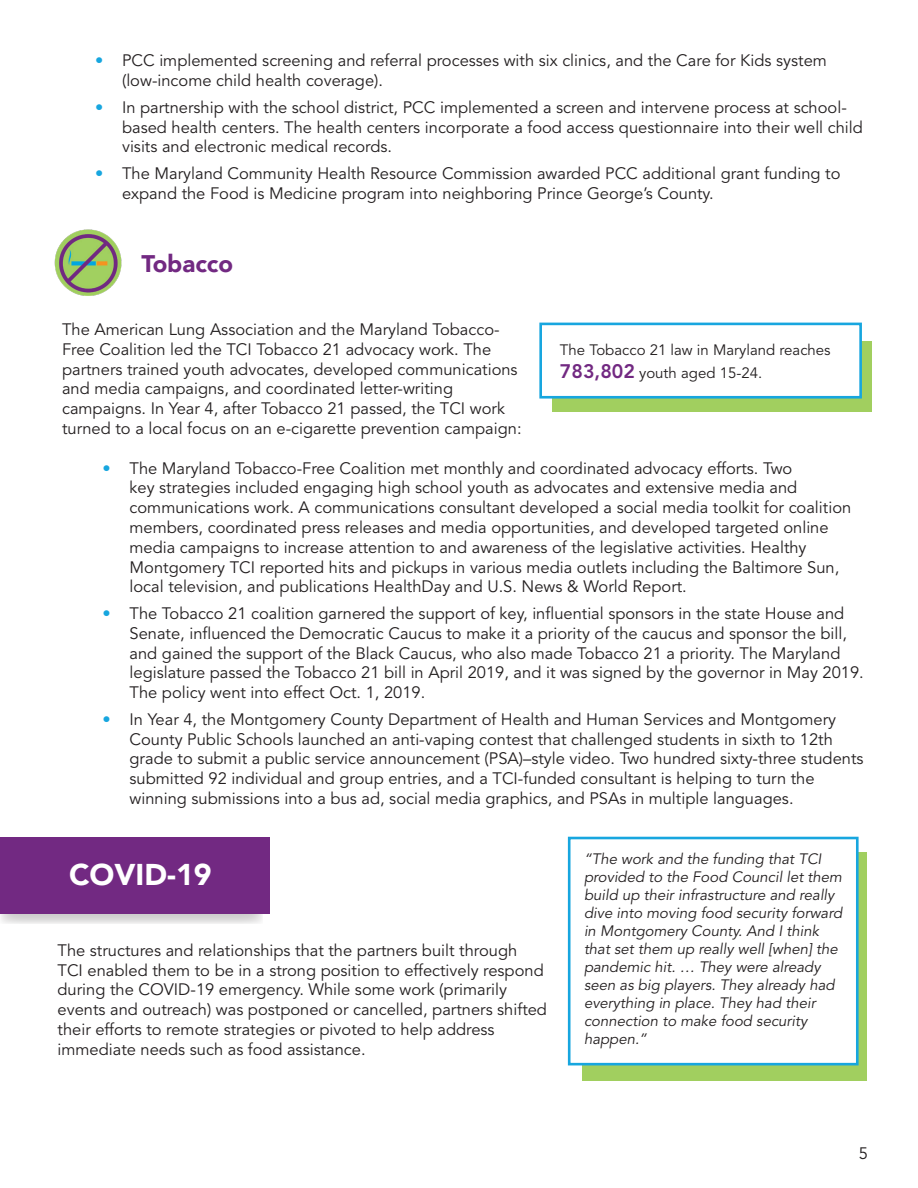
<style>
.page{position:relative;width:918px;height:1188px;background:#fff}
.page>*{position:absolute;margin:0;border:0;box-sizing:border-box;transform-origin:0 0}
.t1{font:900 30px "Avenir";color:#fff}
.Body_Text{font:900 24px "Avenir";color:#722982}
.Body_Text-2{font:16.5px/19.8px "Avenir LT Std";color:#231f20}
.Box_Font{font:italic 15px/18px "Avenir LT Std";color:#231f20}
.Body_Text-3{font:15px/23.4px "Avenir LT Std";color:#231f20}
.s1{color:#17a6df}
.s2{font-weight:800;font-size:19.5px;color:#722982}
</style>
<div class="page">
<div style="left:552px;top:341px;width:319px;height:71px;background:#a1cf5f"></div>
<div style="left:541px;top:324px;width:320px;height:73px;background:#fff"></div>
<div style="left:539px;top:323px;width:323px;height:76px;border:3px solid #17a6df"></div>
<img style="left:54px;top:229px;width:68px;height:67px">
<div style="left:582px;top:852px;width:285px;height:229px;background:#a1cf5f"></div>
<div style="left:569px;top:838px;width:288px;height:226px;background:#fff"></div>
<div style="left:568px;top:837px;width:291px;height:228px;border:3px solid #17a6df"></div>
<svg style="left:1px;top:914px;width:261px;height:10px;background:#dddcdc"></svg>
<div style="left:0;top:837px;width:269px;height:77px;background:#722982"></div>
<p class="Body_Text-2" style="left:122px;top:51px;width:706px;text-indent:-27px"><span class="s1">•</span> PCC implemented screening and referral processes with six clinics, and the Care for Kids system (low-income child health coverage).</p>
<p class="Body_Text-2" style="left:122px;top:98px;width:742px;text-indent:-27px"><span class="s1">•</span> In partnership with the school district, PCC implemented a screen and intervene process at school&shy;based health centers. The health centers incorporate a food access questionnaire into their well child visits and electronic medical records.</p>
<p class="Body_Text-2" style="left:122px;top:164px;width:720px;text-indent:-27px"><span class="s1">•</span> The Maryland Community Health Resource Commission awarded PCC additional grant funding to expand the Food is Medicine program into neighboring Prince George’s County.</p>
<p class="Body_Text" style="left:142px;top:243px;width:93px">Tobacco</p>
<p class="Body_Text-2" style="left:62px;top:320px;width:461px">The American Lung Association and the Maryland Tobacco-Free Coalition led the TCI Tobacco 21 advocacy work. The partners trained youth advocates, developed communications and media campaigns, and coordinated letter-writing campaigns. In Year 4, after Tobacco 21 passed, the TCI work turned to a local focus on an e-cigarette prevention campaign:</p>
<p class="Body_Text-2" style="left:130px;top:459px;width:723px;text-indent:-27px"><span class="s1">•</span> The Maryland Tobacco-Free Coalition met monthly and coordinated advocacy efforts. Two<br>key strategies included engaging high school youth as advocates and extensive media and communications work. A communications consultant developed a social media toolkit for coalition members, coordinated press releases and media opportunities, and developed targeted online media campaigns to increase attention to and awareness of the legislative activities. Healthy Montgomery TCI reported hits and pickups in various media outlets including the Baltimore Sun, local television, and publications HealthDay and U.S. News &amp; World Report.</p>
<p class="Body_Text-2" style="left:130px;top:604px;width:736px;text-indent:-27px"><span class="s1">•</span> The Tobacco 21 coalition garnered the support of key, influential sponsors in the state House and Senate, influenced the Democratic Caucus to make it a priority of the caucus and sponsor the bill, and gained the support of the Black Caucus, who also made Tobacco 21 a priority. The Maryland legislature passed the Tobacco 21 bill in April 2019, and it was signed by the governor in May 2019.<br>The policy went into effect Oct. 1, 2019.</p>
<p class="Body_Text-2" style="left:130px;top:710px;width:735px;text-indent:-27px"><span class="s1">•</span> In Year 4, the Montgomery County Department of Health and Human Services and Montgomery County Public Schools launched an anti-vaping contest that challenged students in sixth to 12th grade to submit a public service announcement (PSA)–style video. Two hundred sixty-three students submitted 92 individual and group entries, and a TCI-funded consultant is helping to turn the winning submissions into a bus ad, social media graphics, and PSAs in multiple languages.</p>
<p class="Body_Text-3" style="left:560px;top:338px;width:272px">The Tobacco 21 law in Maryland reaches<br><span class="s2">783,802</span> youth aged 15-24.</p>
<p class="t1" style="left:69px;top:849px;width:144px">COVID-19</p>
<p class="Body_Text-2" style="left:58px;top:941px;width:491px">The structures and relationships that the partners built through<br>TCI enabled them to be in a strong position to effectively respond during the COVID-19 emergency. While some work (primarily events and outreach) was postponed or cancelled, partners shifted their efforts to remote strategies or pivoted to help address immediate needs such as food assistance.</p>
<p class="Box_Font" style="left:584px;top:850px;width:260px">“The work and the funding that TCI provided to the Food Council let them build up their infrastructure and really dive into moving food security forward in Montgomery County. And I think that set them up really well [when] the pandemic hit. … They were already seen as big players. They already had everything in place. They had their connection to make food security happen.”</p>
<p class="Body_Text-2" style="left:859px;top:1144px;width:11px">5</p>
</div>
